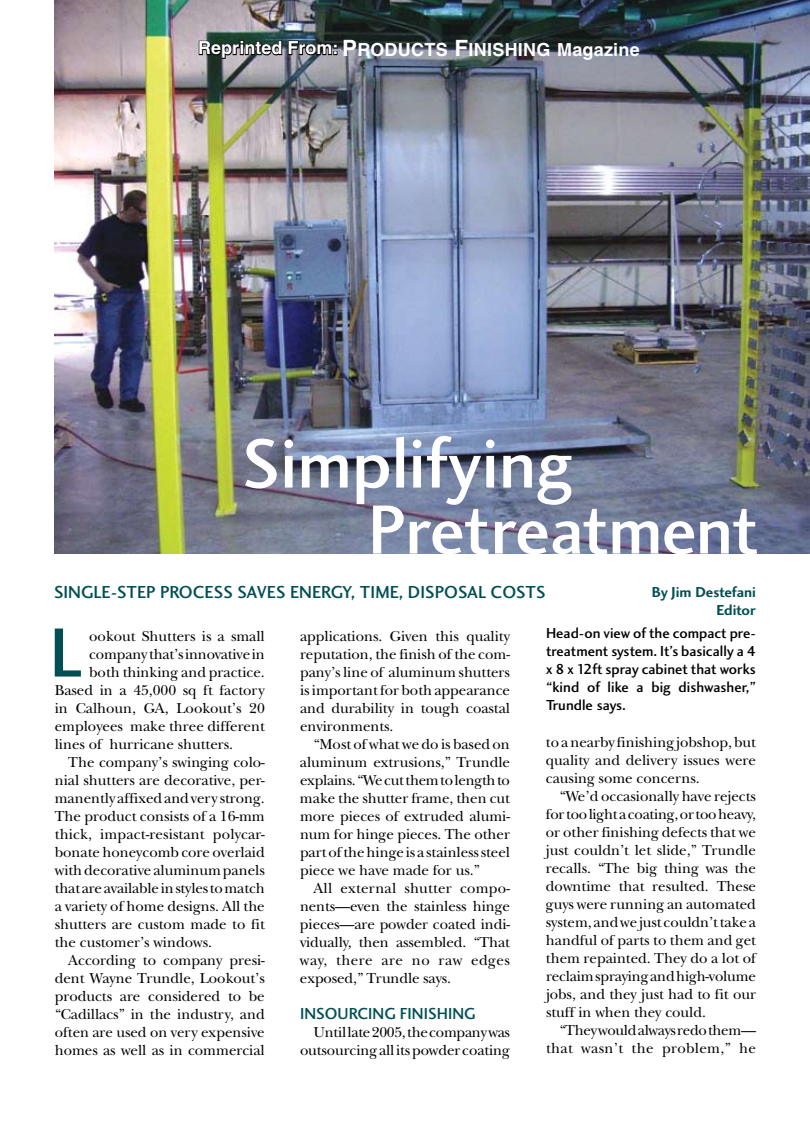
<style>
.page{position:relative;width:810px;height:1134px;background:#fff}
.page>*{position:absolute;margin:0;border:0;box-sizing:border-box;transform-origin:0 0}
.t1{font:72px/66px "Charlotte Sans Medium Plain";color:#fff}
.t2{font:72px "Charlotte Sans Medium Plain";color:#004f54}
.t3{font:18px "Charlotte Sans Medium Plain";color:#004f54}
.t4{font:700 18px "Helvetica";letter-spacing:.015em;color:#fff}
.t5{font:16.5px "Charlotte Sans Medium Plain";color:#004f54}
.t6{font:15px/18px "New Baskerville";color:#000;text-align:justify}
.t7{font:15px/18px "Charlotte Sans Medium Plain";color:#000;text-align:justify}
.t8{font:15px/18px "New Baskerville";letter-spacing:.02em;color:#000;text-align:right}
.t9{font:15px/18px "Charlotte Sans Bold Plain";color:#004f54;text-align:right}
.s1{font-size:22.5px}
</style>
<div class="page">
<img style="left:54px;top:0;width:756px;height:554px">
<svg style="left:198px;top:40px;width:139px;height:20px"></svg>
<p class="t4" style="left:198px;top:38px;width:443px">Reprinted From: <span class="s1">P</span>roducts <span class="s1">F</span>inishing Magazine</p>
<h1 class="t1" style="left:368px;top:432px;width:392px;text-indent:-126px">Simplifying<br>Pretreatment</h1>
<p class="t3" style="left:54px;top:582px;width:493px">Si ngle-step process saves energy, time, disposal costs</p>
<p class="t9" style="left:652px;top:583px;width:106px">By Jim Destefani<br>Editor</p>
<p class="t7" style="left:546px;top:625px;width:212px">Head-on view of the compact pre&shy;treatment system. It’s basically a 4 x 8 x 12ft spray cabinet that works “kind of like a big dishwasher,” Trundle says.</p>
<h1 class="t2" style="left:50px;top:612px;width:34px">L</h1>
<p class="t6" style="left:300px;top:627px;width:212px">applications. Given this quality reputation, the finish of the com&shy;pany’s line of aluminum shutters is important for both appearance and durability in tough coastal environments.</p>
<p class="t6" style="left:300px;top:735px;width:212px;text-indent:14px">“Most of what we do is based on aluminum extrusions,” Trundle explains.“Wecutthemtolengthto make the shutter frame, then cut more pieces of extruded alumi&shy;num for hinge pieces. The other partofthehingeis a stainlesssteel piece we have made for us.”</p>
<p class="t6" style="left:300px;top:879px;width:212px;text-indent:14px">All external shutter compo&shy;nents—even the stainless hinge pieces—are powder coated indi&shy;vidually, then assembled. “That way, there are no raw edges exposed,” Trundle says.</p>
<p class="t5" style="left:300px;top:1004px;width:177px">Insourcing Finishing</p>
<p class="t6" style="left:300px;top:1023px;width:211px;text-align:right">Untillate2005,thecompanywas outsourcingallitspowder coating</p>
<p class="t6" style="left:89px;top:627px;width:177px">ookout Shutters is a small</p>
<p class="t6" style="left:89px;top:645px;width:177px">companythat’sinnovativein</p>
<p class="t6" style="left:89px;top:663px;width:177px">both thinking and practice.</p>
<p class="t6" style="left:55px;top:681px;width:212px">Based in a 45,000 sq ft factory</p>
<p class="t6" style="left:55px;top:699px;width:212px">in Calhoun, GA, Lookout’s 20</p>
<p class="t6" style="left:55px;top:717px;width:212px">employees make three different</p>
<p class="t6" style="left:55px;top:735px;width:180px">lines of hurricane shutters.</p>
<p class="t6" style="left:68px;top:753px;width:198px">The company’s swinging colo-</p>
<p class="t6" style="left:55px;top:771px;width:212px">nial shutters are decorative, per-</p>
<p class="t6" style="left:55px;top:789px;width:211px">manently affixedandvery strong.</p>
<p class="t6" style="left:55px;top:807px;width:212px">The product consists of a 16-mm</p>
<p class="t6" style="left:55px;top:825px;width:211px">thick, impact-resistant polycar-</p>
<p class="t6" style="left:55px;top:843px;width:212px">bonate honeycomb core overlaid</p>
<p class="t6" style="left:55px;top:861px;width:212px">withdecorative aluminumpanels</p>
<p class="t6" style="left:55px;top:879px;width:211px">thatareavailableinstylestomatch</p>
<p class="t6" style="left:55px;top:897px;width:212px">a variety of home designs. All the</p>
<p class="t6" style="left:55px;top:915px;width:212px">shutters are custom made to fit</p>
<p class="t6" style="left:55px;top:933px;width:159px">the customer’s windows.</p>
<p class="t6" style="left:68px;top:951px;width:198px">According to company presi-</p>
<p class="t6" style="left:55px;top:969px;width:212px">dent Wayne Trundle, Lookout’s</p>
<p class="t6" style="left:55px;top:987px;width:211px">products are considered to be</p>
<p class="t6" style="left:55px;top:1005px;width:211px">“Cadillacs” in the industry, and</p>
<p class="t6" style="left:55px;top:1023px;width:212px">often are used on very expensive</p>
<p class="t6" style="left:55px;top:1041px;width:212px">homes as well as in commercial</p>
<p class="t6" style="left:546px;top:733px;width:212px">toanearby finishing jobshop,but quality and delivery issues were causing some concerns.</p>
<p class="t6" style="left:546px;top:787px;width:212px;text-indent:14px">“We’d occasionally have rejects fortoolightacoating,ortooheavy, or other finishing defects that we just couldn’t let slide,” Trundle recalls. “The big thing was the downtime that resulted. These guys were running an automated system, andwejust couldn’ttakea handful of parts to them and get them repainted. They do a lot of reclaimsprayingandhigh-volume jobs, and they just had to fit our stuff in when they could.</p>
<p class="t8" style="left:546px;top:1021px;width:212px">“Theywouldalwaysredothem— that wasn’t the problem,” he</p>
</div>
